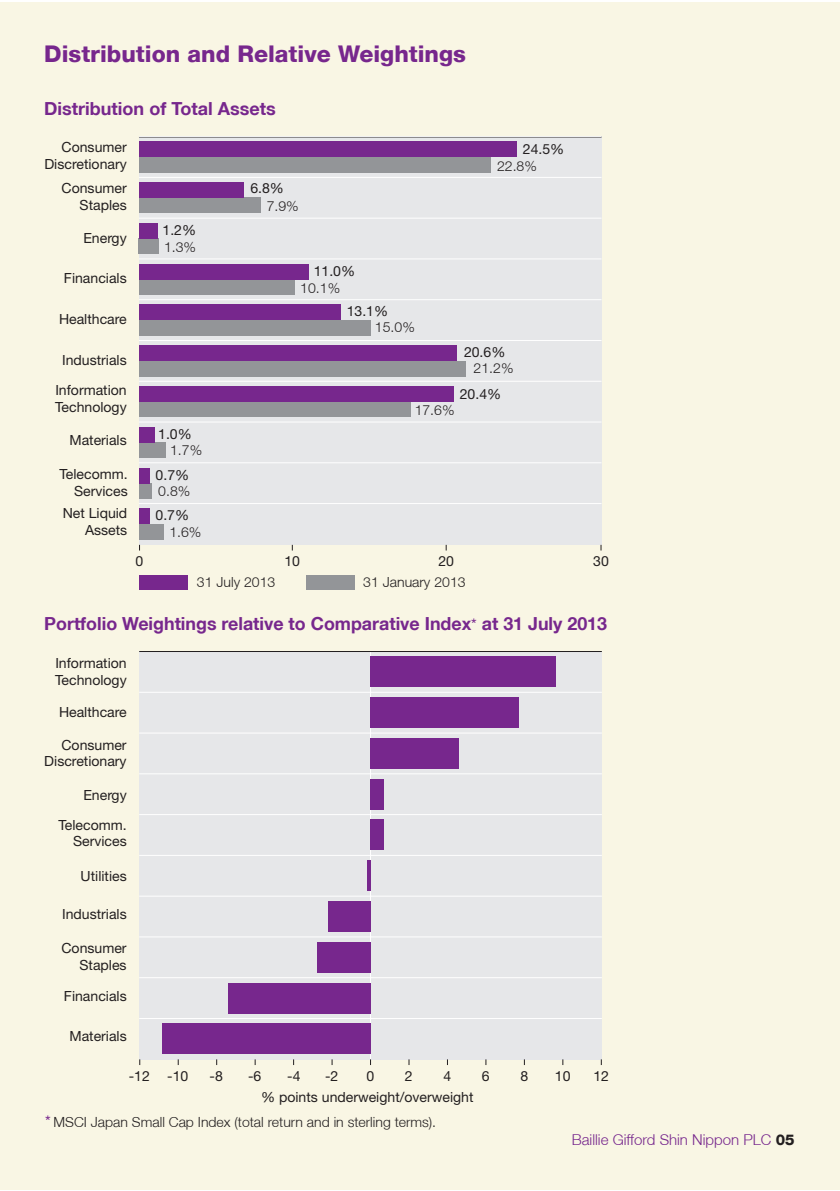
<style>
.page{position:relative;width:840px;height:1191px;background:#fff}
.page>*{position:absolute;margin:0;border:0;box-sizing:border-box;transform-origin:0 0}
.t1{font:800 23px "Helvetica Neue LT";color:#77278d}
.t2{font:700 18px "Helvetica Neue LT";color:#77278d}
.t3{font:300 15px "Helvetica Neue LT";color:#77278d}
.t4{font:14px/16.8px "Helvetica Neue";color:#231f20;text-align:right}
.t5{font:300 14px "Helvetica Neue LT";color:#231f20}
.s1{font-weight:400;font-size:16px}
.s2{font-weight:400;font-size:16px;color:#77278d}
.s3{font-weight:800;color:#231f20}
</style>
<div class="page">
<div style="left:0;top:2px;width:839px;height:1187px;background:#f9f6e4"></div>
<div style="left:139px;top:651px;width:462px;height:408px;background:#e6e7e9"></div>
<hr style="left:370px;top:651px;width:1px;height:408px;background:#fff">
<hr style="left:139px;top:1018px;width:462px;height:1px;background:#fff">
<hr style="left:139px;top:977px;width:462px;height:1px;background:#fff">
<hr style="left:139px;top:936px;width:462px;height:1px;background:#fff">
<hr style="left:139px;top:895px;width:462px;height:1px;background:#fff">
<hr style="left:139px;top:855px;width:462px;height:1px;background:#fff">
<hr style="left:139px;top:814px;width:462px;height:1px;background:#fff">
<hr style="left:139px;top:773px;width:462px;height:1px;background:#fff">
<hr style="left:139px;top:732px;width:462px;height:1px;background:#fff">
<hr style="left:139px;top:692px;width:462px;height:1px;background:#fff">
<hr style="left:139px;top:651px;width:462px;height:1px;background:#231f20">
<div style="left:370px;top:656px;width:185px;height:31px;background:#77278d"></div>
<div style="left:370px;top:697px;width:148px;height:31px;background:#77278d"></div>
<div style="left:370px;top:738px;width:89px;height:30px;background:#77278d"></div>
<div style="left:370px;top:779px;width:14px;height:30px;background:#77278d"></div>
<div style="left:370px;top:819px;width:14px;height:31px;background:#77278d"></div>
<svg style="left:367px;top:860px;width:3px;height:31px"></svg>
<div style="left:328px;top:901px;width:42px;height:30px;background:#77278d"></div>
<div style="left:316px;top:942px;width:54px;height:30px;background:#77278d"></div>
<div style="left:228px;top:982px;width:142px;height:31px;background:#77278d"></div>
<div style="left:162px;top:1023px;width:208px;height:31px;background:#77278d"></div>
<div style="left:139px;top:136px;width:462px;height:409px;background:#e6e7e9"></div>
<hr style="left:139px;top:503px;width:462px;height:1px;background:#fff">
<hr style="left:139px;top:462px;width:462px;height:1px;background:#fff">
<hr style="left:139px;top:421px;width:462px;height:1px;background:#fff">
<hr style="left:139px;top:381px;width:462px;height:1px;background:#fff">
<hr style="left:139px;top:340px;width:462px;height:1px;background:#fff">
<hr style="left:139px;top:299px;width:462px;height:1px;background:#fff">
<hr style="left:139px;top:258px;width:462px;height:1px;background:#fff">
<hr style="left:139px;top:218px;width:462px;height:1px;background:#fff">
<hr style="left:139px;top:177px;width:462px;height:1px;background:#fff">
<hr style="left:139px;top:136px;width:462px;height:1px;background:#fff">
<div style="left:139px;top:157px;width:351px;height:15px;background:#939598"></div>
<div style="left:139px;top:198px;width:121px;height:15px;background:#939598"></div>
<div style="left:139px;top:238px;width:20px;height:16px;background:#939598"></div>
<div style="left:139px;top:279px;width:155px;height:16px;background:#939598"></div>
<div style="left:139px;top:320px;width:231px;height:15px;background:#939598"></div>
<div style="left:139px;top:361px;width:326px;height:15px;background:#939598"></div>
<div style="left:139px;top:401px;width:271px;height:16px;background:#939598"></div>
<div style="left:139px;top:442px;width:26px;height:16px;background:#939598"></div>
<div style="left:139px;top:483px;width:12px;height:15px;background:#939598"></div>
<div style="left:139px;top:524px;width:24px;height:15px;background:#939598"></div>
<div style="left:139px;top:142px;width:377px;height:15px;background:#77278d"></div>
<div style="left:139px;top:182px;width:105px;height:16px;background:#77278d"></div>
<div style="left:139px;top:223px;width:18px;height:15px;background:#77278d"></div>
<div style="left:139px;top:264px;width:169px;height:15px;background:#77278d"></div>
<div style="left:139px;top:305px;width:202px;height:15px;background:#77278d"></div>
<div style="left:139px;top:345px;width:317px;height:16px;background:#77278d"></div>
<div style="left:139px;top:386px;width:314px;height:15px;background:#77278d"></div>
<div style="left:139px;top:427px;width:15px;height:15px;background:#77278d"></div>
<div style="left:139px;top:468px;width:11px;height:15px;background:#77278d"></div>
<div style="left:139px;top:508px;width:11px;height:16px;background:#77278d"></div>
<div style="left:139px;top:575px;width:48px;height:14px;background:#77278d"></div>
<div style="left:306px;top:575px;width:48px;height:14px;background:#939598"></div>
<h1 class="t1" style="left:44px;top:40px;width:423px">Distribution and Relative Weightings</h1>
<p class="t2" style="left:44px;top:97px;width:233px">Distribution of Total Assets</p>
<p class="t4" style="left:44px;top:139px;width:84px">Consumer<br>Discretionary</p>
<p class="t4" style="left:62px;top:180px;width:67px">Consumer<br>Staples</p>
<p class="t4" style="left:83px;top:229px;width:45px">Energy</p>
<p class="t4" style="left:64px;top:269px;width:64px">Financials</p>
<p class="t4" style="left:59px;top:311px;width:69px">Healthcare</p>
<p class="t4" style="left:55px;top:345px;width:73px;line-height:30px;text-align:center">Industrials<br>Information</p>
<p class="t4" style="left:55px;top:398px;width:73px">Technology</p>
<p class="t4" style="left:69px;top:431px;width:59px">Materials</p>
<p class="t4" style="left:522px;top:140px;width:43px">24.5%</p>
<p class="t5" style="left:496px;top:157px;width:41px">22.8%</p>
<p class="t4" style="left:250px;top:180px;width:35px">6.8%</p>
<p class="t5" style="left:266px;top:197px;width:34px">7.9%</p>
<p class="t4" style="left:162px;top:221px;width:35px">1.2%</p>
<p class="t5" style="left:164px;top:238px;width:34px">1.3%</p>
<p class="t4" style="left:313px;top:263px;width:43px">11.0%</p>
<p class="t5" style="left:300px;top:279px;width:41px">10.1%</p>
<p class="t4" style="left:346px;top:302px;width:43px">13.1%</p>
<p class="t5" style="left:375px;top:318px;width:41px">15.0%</p>
<p class="t4" style="left:463px;top:343px;width:43px">20.6%</p>
<p class="t5" style="left:473px;top:360px;width:41px">21.2%</p>
<p class="t4" style="left:459px;top:385px;width:43px">20.4%</p>
<p class="t5" style="left:414px;top:401px;width:41px">17.6%</p>
<p class="t4" style="left:158px;top:425px;width:35px">1.0%</p>
<p class="t5" style="left:170px;top:441px;width:34px">1.7%</p>
<p class="t4" style="left:59px;top:465px;width:70px">Telecomm.<br>Services</p>
<p class="t4" style="left:155px;top:466px;width:35px">0.7%</p>
<p class="t5" style="left:158px;top:482px;width:34px">0.8%</p>
<p class="t4" style="left:63px;top:504px;width:66px">Net Liquid<br>Assets</p>
<p class="t4" style="left:155px;top:506px;width:35px">0.7%</p>
<p class="t5" style="left:169px;top:523px;width:34px">1.6%</p>
<p class="t4" style="left:135px;top:552px;width:9px">0</p>
<p class="t4" style="left:284px;top:552px;width:17px">10</p>
<p class="t4" style="left:438px;top:552px;width:17px">20</p>
<p class="t4" style="left:593px;top:552px;width:17px">30</p>
<p class="t5" style="left:197px;top:574px;width:80px">31 July 2013</p>
<p class="t5" style="left:363px;top:574px;width:104px">31 January 2013</p>
<p class="t2" style="left:44px;top:612px;width:564px">Portfolio Weightings relative to Comparative Index<span class="s1">*</span> at 31 July 2013</p>
<p class="t4" style="left:55px;top:655px;width:73px;text-align:left">Information<br>Technology</p>
<p class="t4" style="left:59px;top:703px;width:69px">Healthcare</p>
<p class="t4" style="left:44px;top:736px;width:84px">Consumer<br>Discretionary</p>
<p class="t4" style="left:83px;top:786px;width:45px">Energy</p>
<p class="t4" style="left:58px;top:816px;width:70px">Telecomm.<br>Services</p>
<p class="t4" style="left:81px;top:867px;width:48px">Utilities</p>
<p class="t4" style="left:62px;top:905px;width:66px">Industrials</p>
<p class="t4" style="left:61px;top:939px;width:67px">Consumer<br>Staples</p>
<p class="t4" style="left:64px;top:987px;width:64px">Financials</p>
<p class="t4" style="left:69px;top:1027px;width:59px">Materials</p>
<p class="t4" style="left:129px;top:1067px;width:61px">-12 -10</p>
<p class="t4" style="left:209px;top:1067px;width:15px">-8</p>
<p class="t4" style="left:248px;top:1067px;width:15px">-6</p>
<p class="t4" style="left:287px;top:1067px;width:15px">-4</p>
<p class="t4" style="left:366px;top:1067px;width:9px">0</p>
<p class="t4" style="left:325px;top:1067px;width:15px">-2</p>
<p class="t4" style="left:404px;top:1067px;width:9px">2</p>
<p class="t4" style="left:443px;top:1067px;width:9px">4</p>
<p class="t4" style="left:481px;top:1067px;width:9px">6</p>
<p class="t4" style="left:520px;top:1067px;width:9px">8</p>
<p class="t4" style="left:554px;top:1067px;width:17px">10</p>
<p class="t4" style="left:593px;top:1067px;width:17px">12</p>
<p class="t4" style="left:261px;top:1088px;width:214px">% points underweight/overweight</p>
<p class="t5" style="left:45px;top:1113px;width:392px"><span class="s2">*</span> MSCI Japan Small Cap Index (total return and in sterling terms).</p>
<p class="t3" style="left:571px;top:1130px;width:224px">Baillie Gifford Shin Nippon PLC <span class="s3">05</span></p>
</div>
